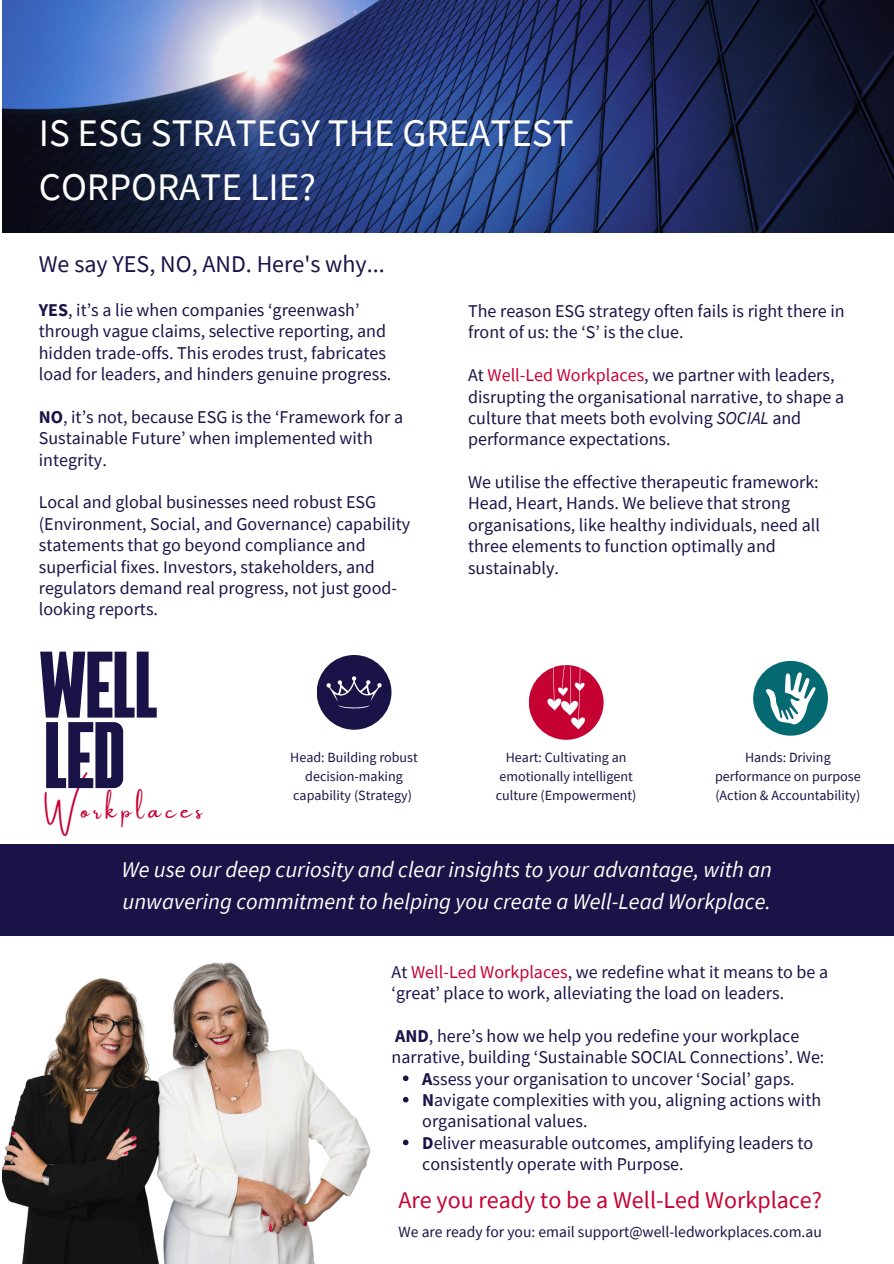
<style>
.page{position:relative;width:894px;height:1264px;background:#fff}
.page>*{position:absolute;margin:0;border:0;box-sizing:border-box;transform-origin:0 0}
.t1{font:94.2px "Bridge";letter-spacing:-.02em;color:#1a1347}
.t2{font:39px/54px "Source Sans Pro";color:#fff}
.t3{font:24px "Source Sans Pro";color:#c60233}
.t4{font:24px "Source Sans Pro";color:#1a1347}
.t5{font:23.4px "Amsterdam One";letter-spacing:.195em;color:#c60233}
.t6{font:italic 22.5px/31.5px "Source Sans Pro";color:#fff}
.t7{font:18px/21.3px "Source Sans Pro";color:#1a1347}
.t8{font:15.6px "Source Sans Pro";color:#1a1347}
.t9{font:14.1px/19px "Source Sans Pro";color:#1a1347;text-align:center}
.s1{font-weight:700}
.s2{color:#c60233}
.s3{font-style:italic}
</style>
<div class="page">
<div style="left:0;top:844px;width:893px;height:91px;background:#1a1347"></div>
<img style="left:2px;top:935px;width:369px;height:328px">
<div style="left:316px;top:655px;width:75px;height:74px;background:#1a1347;border-radius:50%"></div>
<svg style="left:326px;top:676px;width:56px;height:32px"></svg>
<div style="left:528px;top:665px;width:75px;height:74px;background:#c60233;border-radius:50%"></div>
<svg style="left:547px;top:665px;width:38px;height:64px"></svg>
<div style="left:753px;top:661px;width:74px;height:74px;background:#046970;border-radius:50%"></div>
<svg style="left:766px;top:672px;width:49px;height:52px"></svg>
<img style="left:2px;top:0;width:891px;height:233px">
<svg style="left:403px;top:1075px;width:5px;height:6px"></svg>
<svg style="left:403px;top:1096px;width:5px;height:6px"></svg>
<svg style="left:403px;top:1139px;width:5px;height:6px"></svg>
<p class="t2" style="left:39px;top:105px;width:536px">IS ESG STRATEGY THE GREATEST<br>CORPORATE LIE?</p>
<h4 class="t4" style="left:39px;top:248px;width:347px">We say YES, NO, AND. Here's why...</h4>
<h4 class="t7" style="left:39px;top:299px;width:354px"><span class="s1">YES</span>, it’s a lie when companies ‘greenwash’ through vague claims, selective reporting, and hidden trade-offs. This erodes trust, fabricates load for leaders, and hinders genuine progress.</h4>
<h4 class="t7" style="left:39px;top:406px;width:365px"><span class="s1">NO</span>, it’s not, because ESG is the ‘Framework for a<br>Sustainable Future’ when implemented with integrity.</h4>
<h1 class="t7" style="left:39px;top:491px;width:373px">Local and global businesses need robust ESG (Environment, Social, and Governance) capability statements that go beyond compliance and superficial fixes. Investors, stakeholders, and regulators demand real progress, not just good&shy;looking reports.</h1>
<h3 class="t1" style="left:39px;top:642px;width:121px">WELL</h3>
<h4 class="t7" style="left:468px;top:300px;width:378px">The reason ESG strategy often fails is right there in front of us: the ‘S’ is the clue.</h4>
<p class="t7" style="left:468px;top:364px;width:377px">At <span class="s2">Well-Led Workplaces</span>, we partner with leaders, disrupting the organisational narrative, to shape a culture that meets both evolving <span class="s3">SOCIAL</span> and performance expectations.</p>
<p class="t7" style="left:468px;top:471px;width:353px">We utilise the effective therapeutic framework:<br>Head, Heart, Hands. We believe that strong organisations, like healthy individuals, need all three elements to function optimally and sustainably.</p>
<h2 class="t1" style="left:43px;top:712px;width:84px">LED</h2>
<p class="t5" style="left:44px;top:797px;width:160px">Workplaces</p>
<p class="t9" style="left:290px;top:747px;width:129px">Head: Building robust decision-making capability (Strategy)</p>
<p class="t9" style="left:495px;top:747px;width:142px">Heart: Cultivating an emotionally intelligent culture (Empowerment)</p>
<p class="t9" style="left:715px;top:747px;width:147px">Hands: Driving performance on purpose (Action &amp; Accountability)</p>
<h4 class="t6" style="left:122px;top:853px;width:651px">We use our deep curiosity and clear insights to your advantage, with an unwavering commitment to helping you create a Well-Lead Workplace.</h4>
<h1 class="t7" style="left:391px;top:960px;width:438px">At <span class="s2">Well-Led Workplaces</span>, we redefine what it means to be a ‘great’ place to work, alleviating the load on leaders.</h1>
<h3 class="t7" style="left:391px;top:1024px;width:434px"><span class="s1">AND</span>, here’s how we help you redefine your workplace narrative, building ‘Sustainable SOCIAL Connections’. We:</h3>
<p class="t7" style="left:422px;top:1067px;width:374px"><span class="s1">A</span>ssess your organisation to uncover ‘Social’ gaps.</p>
<p class="t7" style="left:422px;top:1088px;width:400px"><span class="s1">N</span>avigate complexities with you, aligning actions with organisational values.</p>
<h3 class="t7" style="left:422px;top:1131px;width:392px"><span class="s1">D</span>eliver measurable outcomes, amplifying leaders to consistently operate with Purpose.</h3>
<p class="t3" style="left:398px;top:1183px;width:425px">Are you ready to be a Well-Led Workplace?</p>
<h4 class="t8" style="left:398px;top:1221px;width:424px">We are ready for you: email support@well-ledworkplaces.com.au</h4>
</div>
